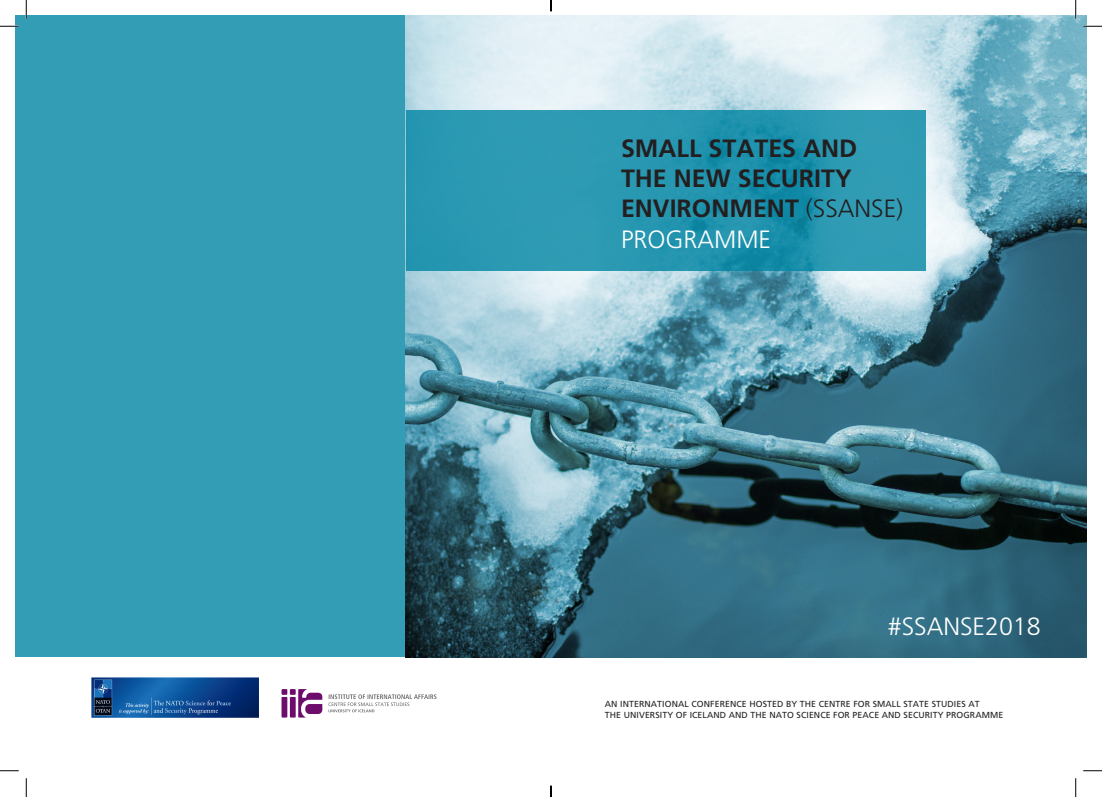
<style>
.page{position:relative;width:1102px;height:797px;background:#fff}
.page>*{position:absolute;margin:0;border:0;box-sizing:border-box;transform-origin:0 0}
.meginmal{font:700 25px "Frutiger";color:#231f20}
.meginmal-2{font:300 25px "Frutiger";color:#fff}
.meginmal-3{font:8.75px "Frutiger";letter-spacing:.01em;color:#231f20}
.s1{font-weight:300}
</style>
<div class="page">
<div style="left:16px;top:16px;width:691px;height:641px;background:#339db5"></div>
<img style="left:405px;top:16px;width:681px;height:641px">
<svg style="left:405px;top:110px;width:520px;height:161px"></svg>
<img style="left:92px;top:677px;width:166px;height:40px">
<svg style="left:281px;top:689px;width:41px;height:28px"></svg>
<svg style="left:328px;top:694px;width:108px;height:18px"></svg>
<svg style="left:0;top:25px;width:19px;height:2px"></svg>
<svg style="left:1083px;top:25px;width:18px;height:2px"></svg>
<svg style="left:0;top:770px;width:19px;height:1px"></svg>
<svg style="left:1083px;top:770px;width:18px;height:1px"></svg>
<svg style="left:25px;top:0;width:2px;height:19px"></svg>
<svg style="left:25px;top:778px;width:2px;height:19px"></svg>
<svg style="left:1074px;top:0;width:2px;height:19px"></svg>
<svg style="left:1075px;top:778px;width:1px;height:19px"></svg>
<svg style="left:550px;top:785px;width:1px;height:12px"></svg>
<p class="meginmal" style="left:621px;top:133px;width:238px">SMALL STATES AND</p>
<p class="meginmal" style="left:621px;top:163px;width:232px">THE NEW SECURITY</p>
<p class="meginmal" style="left:621px;top:193px;width:283px">ENVIRONMENT <span class="s1">(SSANSE)</span></p>
<p class="meginmal-2" style="left:621px;top:225px;width:152px">PROGRAMME</p>
<p class="meginmal-2" style="left:887px;top:612px;width:154px">#SSANSE2018</p>
<p class="meginmal-3" style="left:605px;top:699px;width:376px">AN INTERNATIONAL CONFERENCE HOSTED BY THE CENTRE FOR SMALL STATE STUDIES AT</p>
<p class="meginmal-3" style="left:605px;top:709px;width:400px">THE UNIVERSITY OF ICELAND AND THE NATO SCIENCE FOR PEACE AND SECURITY PROGRAMME</p>
</div>
